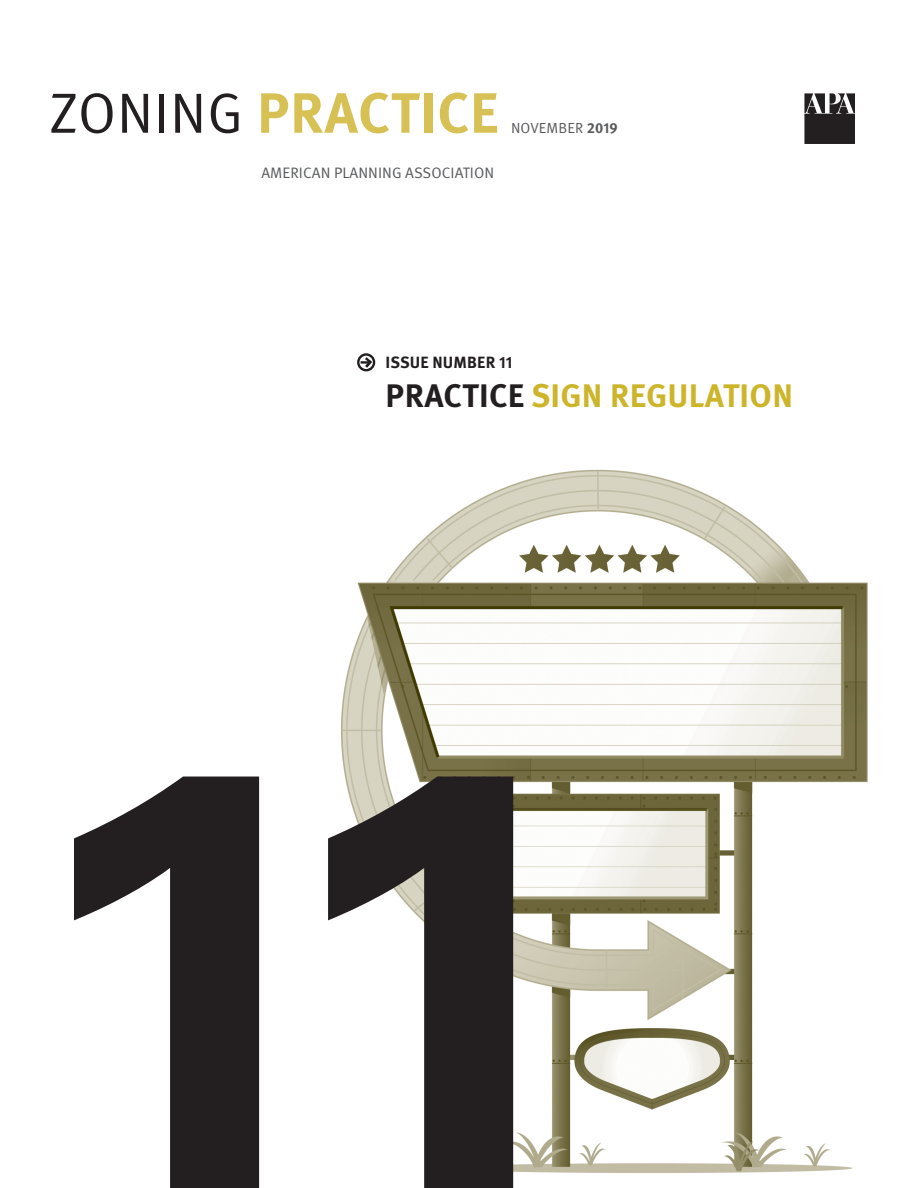
<style>
.page{position:relative;width:918px;height:1188px;background:#fff}
.page>*{position:absolute;margin:0;border:0;box-sizing:border-box;transform-origin:0 0}
.t1{font:700 56.7px "Meta OT";letter-spacing:.01em;color:#d7c155}
.t2{font:700 32.55px "Meta OT";letter-spacing:.01em;color:#cdb52b}
.t3{font:700 16.35px "Meta OT";letter-spacing:.01em;color:#231f20}
.t4{font:15.15px "Meta OT Norm";letter-spacing:.005em;color:#57585a}
.t5{font:14.55px "Meta OT Norm";letter-spacing:.01em;color:#57585a}
.s1{font-family:"Meta OT Norm";font-weight:400;color:#231f20}
.s2{font-family:"Meta OT";font-weight:700}
.s3{color:#231f20}
</style>
<div class="page">
<svg style="left:804px;top:93px;width:51px;height:51px;background:#454142"></svg>
<img style="left:342px;top:469px;width:526px;height:703px">
<div style="left:357px;top:353px;width:18px;height:18px;border:2px solid #231f20;border-radius:50%"></div>
<svg style="left:361px;top:355px;width:13px;height:15px"></svg>
<svg style="left:74px;top:777px;width:439px;height:411px"></svg>
<h1 class="t1" style="left:49px;top:77px;width:451px"><span class="s1">ZONING</span> PRACTICE</h1>
<p class="t4" style="left:261px;top:164px;width:234px">AMERICAN PLANNING ASSOCIATION</p>
<p class="t5" style="left:511px;top:119px;width:108px">NOVEMBER <span class="s2">2019</span></p>
<p class="t3" style="left:386px;top:352px;width:129px">ISSUE NUMBER 11</p>
<h2 class="t2" style="left:386px;top:375px;width:409px"><span class="s3">PRACTICE</span> SIGN REGULATION</h2>
</div>
